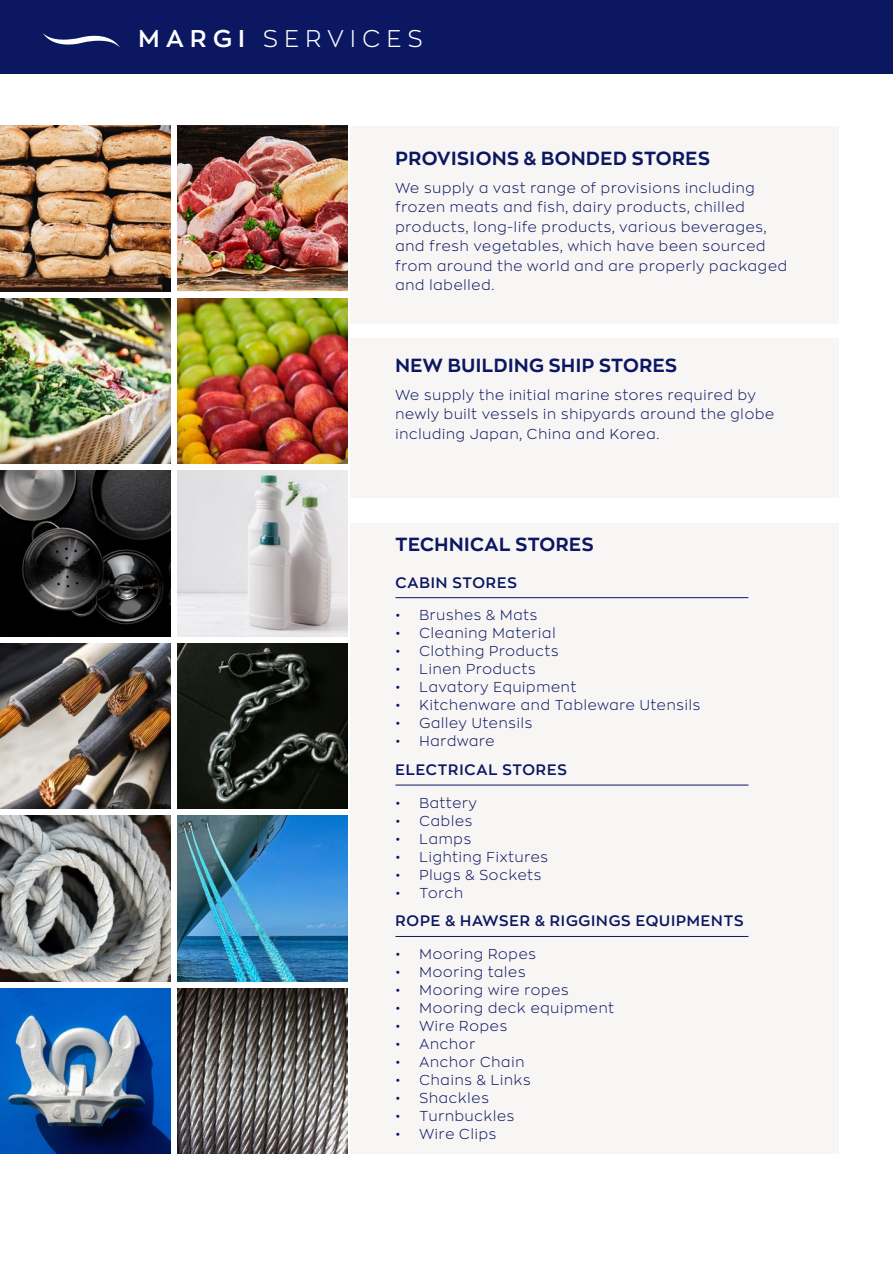
<style>
.page{position:relative;width:893px;height:1263px;background:#fff}
.page>*{position:absolute;margin:0;border:0;box-sizing:border-box;transform-origin:0 0}
.t1{font:300 24px "Zona Pro";letter-spacing:.27em;color:#fff}
.t2{font:700 18.75px "Zona Pro";letter-spacing:.03em;color:#0b1761}
.t3{font:600 15px "Zona Pro";letter-spacing:.06em;color:#0b1761}
.t4{font:300 14.25px/19.5px "Zona Pro";letter-spacing:.06em;color:#0b1761}
.s1{font-weight:600}
</style>
<div class="page">
<div style="left:0;top:0;width:893px;height:73px;background:#0b1761"></div>
<div style="left:351px;top:126px;width:488px;height:197px;background:#f8f6f5"></div>
<div style="left:351px;top:338px;width:488px;height:159px;background:#f8f6f5"></div>
<div style="left:351px;top:523px;width:488px;height:630px;background:#f8f6f5"></div>
<hr style="left:395px;top:597px;width:353px;height:1px;background:#0b1761">
<hr style="left:395px;top:785px;width:353px;height:1px;background:#0b1761">
<hr style="left:395px;top:936px;width:353px;height:1px;background:#0b1761">
<img style="left:0;top:126px;width:170px;height:165px">
<img style="left:0;top:471px;width:170px;height:165px">
<img style="left:0;top:816px;width:170px;height:165px">
<img style="left:0;top:298px;width:170px;height:166px">
<img style="left:0;top:643px;width:170px;height:166px">
<img style="left:0;top:988px;width:170px;height:165px">
<img style="left:177px;top:126px;width:171px;height:165px">
<img style="left:177px;top:471px;width:171px;height:165px">
<img style="left:177px;top:816px;width:171px;height:165px">
<img style="left:177px;top:298px;width:171px;height:166px">
<img style="left:177px;top:643px;width:171px;height:166px">
<img style="left:177px;top:988px;width:171px;height:165px">
<svg style="left:43px;top:33px;width:77px;height:14px"></svg>
<h1 class="t1" style="left:139px;top:23px;width:285px"><span class="s1">MARGI</span> SERVICES</h1>
<h2 class="t2" style="left:395px;top:145px;width:316px">PROVISIONS &amp; BONDED STORES</h2>
<p class="t4" style="left:395px;top:177px;width:393px">We supply a vast range of provisions including frozen meats and fish, dairy products, chilled products, long-life products, various beverages, and fresh vegetables, which have been sourced from around the world and are properly packaged and labelled.</p>
<h2 class="t2" style="left:395px;top:352px;width:283px">NEW BUILDING SHIP STORES</h2>
<p class="t4" style="left:395px;top:384px;width:380px">We supply the initial marine stores required by newly built vessels in shipyards around the globe including Japan, China and Korea.</p>
<h2 class="t2" style="left:395px;top:531px;width:199px">TECHNICAL STORES</h2>
<p class="t3" style="left:395px;top:572px;width:123px">CABIN STORES</p>
<p class="t4" style="left:395px;top:605px;width:143px">• Brushes &amp; Mats</p>
<p class="t4" style="left:395px;top:623px;width:162px">• Cleaning Material</p>
<p class="t4" style="left:395px;top:641px;width:165px">• Clothing Products</p>
<p class="t4" style="left:395px;top:659px;width:142px">• Linen Products</p>
<p class="t4" style="left:395px;top:677px;width:182px">• Lavatory Equipment</p>
<p class="t4" style="left:395px;top:695px;width:306px">• Kitchenware and Tableware Utensils</p>
<p class="t4" style="left:395px;top:713px;width:138px">• Galley Utensils</p>
<p class="t4" style="left:395px;top:731px;width:101px">• Hardware</p>
<p class="t3" style="left:395px;top:759px;width:173px">ELECTRICAL STORES</p>
<p class="t4" style="left:395px;top:792px;width:83px">• Battery</p>
<p class="t4" style="left:395px;top:810px;width:78px">• Cables</p>
<p class="t4" style="left:395px;top:828px;width:77px">• Lamps</p>
<p class="t4" style="left:395px;top:846px;width:154px">• Lighting Fixtures</p>
<p class="t4" style="left:395px;top:864px;width:147px">• Plugs &amp; Sockets</p>
<p class="t4" style="left:395px;top:882px;width:69px">• Torch</p>
<p class="t3" style="left:395px;top:911px;width:350px">ROPE &amp; HAWSER &amp; RIGGINGS EQUIPMENTS</p>
<p class="t4" style="left:395px;top:944px;width:142px">• Mooring Ropes</p>
<p class="t4" style="left:395px;top:962px;width:131px">• Mooring tales</p>
<p class="t4" style="left:395px;top:980px;width:175px">• Mooring wire ropes</p>
<p class="t4" style="left:395px;top:998px;width:220px">• Mooring deck equipment</p>
<p class="t4" style="left:395px;top:1016px;width:113px">• Wire Ropes</p>
<p class="t4" style="left:395px;top:1034px;width:81px">• Anchor</p>
<p class="t4" style="left:395px;top:1052px;width:130px">• Anchor Chain</p>
<p class="t4" style="left:395px;top:1070px;width:137px">• Chains &amp; Links</p>
<p class="t4" style="left:395px;top:1088px;width:95px">• Shackles</p>
<p class="t4" style="left:395px;top:1106px;width:120px">• Turnbuckles</p>
<p class="t4" style="left:395px;top:1124px;width:102px">• Wire Clips</p>
</div>
